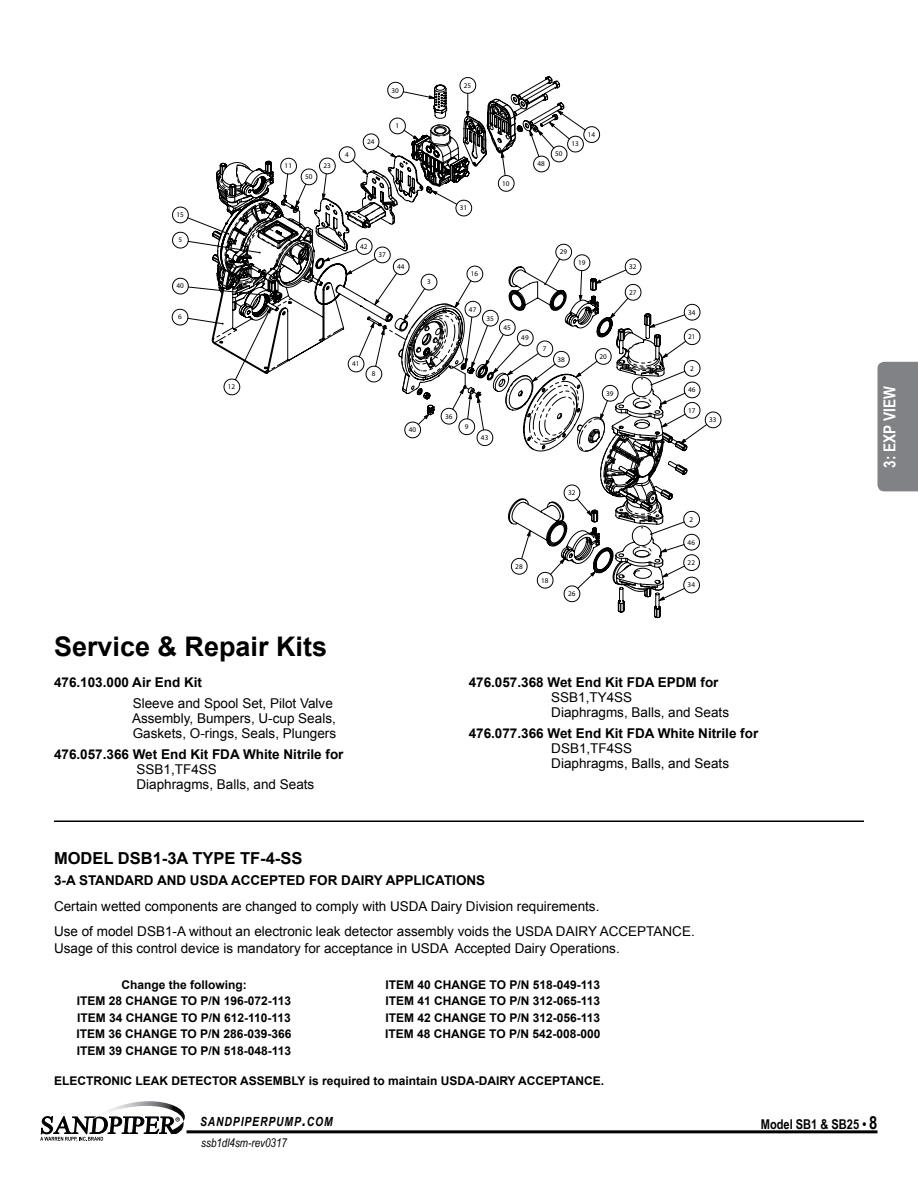
<style>
.page{position:relative;width:918px;height:1188px;background:#fff}
.page>*{position:absolute;margin:0;border:0;box-sizing:border-box;transform-origin:0 0}
.t1{font:700 27px "Arial";color:#000}
.t2{font:700 16.5px "Arial";color:#000}
.t3{font:700 16.5px "Arial Narrow";color:#fff}
.t4{font:13.5px/15px "Arial";color:#000}
.t5{font:700 13.5px "Arial";color:#000}
.t6{font:700 13.5px "Arial Narrow";color:#000}
.t7{font:italic 700 12.6px "Arial Narrow";letter-spacing:.07em;color:#000}
.t8{font:700 12px/16.5px "Arial";color:#000;text-align:center}
.t9{font:italic 12px "Arial Narrow";color:#000}
.t10{font:7.2px "Arial";color:#000}
.s1{font-size:18px}
</style>
<div class="page">
<svg style="left:212px;top:76px;width:476px;height:542px"></svg>
<svg style="left:567px;top:545px;width:6px;height:6px"></svg>
<svg style="left:591px;top:280px;width:6px;height:10px"></svg>
<svg style="left:594px;top:546px;width:70px;height:71px"></svg>
<svg style="left:264px;top:359px;width:26px;height:13px"></svg>
<svg style="left:213px;top:327px;width:24px;height:16px"></svg>
<svg style="left:319px;top:327px;width:25px;height:15px"></svg>
<svg style="left:434px;top:88px;width:13px;height:5px"></svg>
<svg style="left:506px;top:311px;width:181px;height:213px"></svg>
<svg style="left:342px;top:99px;width:174px;height:150px"></svg>
<svg style="left:212px;top:155px;width:124px;height:162px"></svg>
<svg style="left:380px;top:304px;width:107px;height:92px"></svg>
<hr style="left:54px;top:820px;width:810px;height:2px;background:#000">
<hr style="left:187px;top:1130px;width:691px;height:3px;background:#000">
<svg style="left:40px;top:1101px;width:145px;height:41px"></svg>
<div style="left:878px;top:362px;width:40px;height:129px;background:#808285"></div>
<p class="t10" style="left:176px;top:210px;width:9px">15</p>
<p class="t10" style="left:178px;top:236px;width:5px">5</p>
<p class="t10" style="left:176px;top:282px;width:9px">40</p>
<p class="t10" style="left:178px;top:313px;width:5px">6</p>
<p class="t10" style="left:228px;top:382px;width:9px">12</p>
<p class="t10" style="left:285px;top:162px;width:9px">11</p>
<p class="t10" style="left:305px;top:172px;width:9px">50</p>
<p class="t10" style="left:323px;top:161px;width:9px">23</p>
<p class="t10" style="left:345px;top:150px;width:5px">4</p>
<p class="t10" style="left:367px;top:137px;width:9px">24</p>
<p class="t10" style="left:392px;top:86px;width:9px">30</p>
<p class="t10" style="left:396px;top:121px;width:5px">1</p>
<p class="t10" style="left:360px;top:242px;width:9px">42</p>
<p class="t10" style="left:378px;top:250px;width:9px">37</p>
<p class="t10" style="left:397px;top:262px;width:9px">44</p>
<p class="t10" style="left:427px;top:278px;width:5px">3</p>
<p class="t10" style="left:352px;top:360px;width:9px">41</p>
<p class="t10" style="left:372px;top:370px;width:5px">8</p>
<p class="t10" style="left:409px;top:425px;width:9px">40</p>
<p class="t10" style="left:464px;top:81px;width:9px">25</p>
<p class="t10" style="left:460px;top:204px;width:9px">31</p>
<p class="t10" style="left:502px;top:179px;width:9px">10</p>
<p class="t10" style="left:538px;top:159px;width:9px">48</p>
<p class="t10" style="left:555px;top:149px;width:9px">50</p>
<p class="t10" style="left:572px;top:140px;width:9px">13</p>
<p class="t10" style="left:588px;top:130px;width:9px">14</p>
<p class="t10" style="left:471px;top:269px;width:9px">16</p>
<p class="t10" style="left:469px;top:305px;width:9px">47</p>
<p class="t10" style="left:486px;top:314px;width:9px">35</p>
<p class="t10" style="left:503px;top:323px;width:9px">45</p>
<p class="t10" style="left:521px;top:333px;width:9px">49</p>
<p class="t10" style="left:445px;top:412px;width:9px">36</p>
<p class="t10" style="left:465px;top:422px;width:5px">9</p>
<p class="t10" style="left:481px;top:433px;width:9px">43</p>
<p class="t10" style="left:560px;top:248px;width:9px">29</p>
<p class="t10" style="left:578px;top:258px;width:9px">19</p>
<p class="t10" style="left:543px;top:344px;width:5px">7</p>
<p class="t10" style="left:557px;top:355px;width:9px">38</p>
<p class="t10" style="left:599px;top:352px;width:9px">20</p>
<p class="t10" style="left:606px;top:389px;width:9px">39</p>
<p class="t10" style="left:629px;top:262px;width:9px">32</p>
<p class="t10" style="left:629px;top:288px;width:9px">27</p>
<p class="t10" style="left:688px;top:308px;width:9px">34</p>
<p class="t10" style="left:688px;top:332px;width:9px">21</p>
<p class="t10" style="left:690px;top:364px;width:5px">2</p>
<p class="t10" style="left:688px;top:385px;width:9px">46</p>
<p class="t10" style="left:688px;top:406px;width:9px">17</p>
<p class="t10" style="left:709px;top:415px;width:9px">33</p>
<h1 class="t1" style="left:54px;top:629px;width:275px">Service &amp; Repair Kits</h1>
<p class="t5" style="left:54px;top:674px;width:150px">476.103.000 Air End Kit</p>
<p class="t4" style="left:132px;top:696px;width:206px">Sleeve and Spool Set, Pilot Valve<br>Assembly, Bumpers, U-cup Seals,<br>Gaskets, O-rings, Seals, Plungers</p>
<p class="t5" style="left:54px;top:746px;width:291px">476.057.366 Wet End Kit FDA White Nitrile for</p>
<p class="t4" style="left:137px;top:762px;width:179px">SSB1,TF4SS<br>Diaphragms, Balls, and Seats</p>
<p class="t10" style="left:568px;top:488px;width:9px">32</p>
<p class="t10" style="left:515px;top:562px;width:9px">28</p>
<p class="t10" style="left:541px;top:576px;width:9px">18</p>
<p class="t10" style="left:568px;top:589px;width:9px">26</p>
<p class="t10" style="left:690px;top:515px;width:5px">2</p>
<p class="t10" style="left:688px;top:538px;width:9px">46</p>
<p class="t10" style="left:688px;top:558px;width:9px">22</p>
<p class="t10" style="left:688px;top:580px;width:9px">34</p>
<p class="t5" style="left:469px;top:674px;width:251px">476.057.368 Wet End Kit FDA EPDM for</p>
<p class="t4" style="left:551px;top:690px;width:179px">SSB1,TY4SS<br>Diaphragms, Balls, and Seats</p>
<p class="t5" style="left:469px;top:725px;width:291px">476.077.366 Wet End Kit FDA White Nitrile for</p>
<p class="t4" style="left:551px;top:741px;width:179px">DSB1,TF4SS<br>Diaphragms, Balls, and Seats</p>
<p class="t2" style="left:54px;top:847px;width:250px">MODEL DSB1-3A TYPE TF-4-SS</p>
<p class="t5" style="left:54px;top:872px;width:433px">3-A STANDARD AND USDA ACCEPTED FOR DAIRY APPLICATIONS</p>
<p class="t4" style="left:54px;top:894px;width:642px;line-height:25.5px">Certain wetted components are changed to comply with USDA Dairy Division requirements.<br>Use of model DSB1-A without an electronic leak detector assembly voids the USDA DAIRY ACCEPTANCE.</p>
<p class="t4" style="left:54px;top:941px;width:567px">Usage of this control device is mandatory for acceptance in USDA Accepted Dairy Operations.</p>
<p class="t8" style="left:76px;top:977px;width:217px">Change the following:<br>ITEM 28 CHANGE TO P/N 196-072-113<br>ITEM 34 CHANGE TO P/N 612-110-113<br>ITEM 36 CHANGE TO P/N 286-039-366<br>ITEM 39 CHANGE TO P/N 518-048-113</p>
<p class="t8" style="left:385px;top:977px;width:217px;text-align:justify">ITEM 40 CHANGE TO P/N 518-049-113<br>ITEM 41 CHANGE TO P/N 312-065-113<br>ITEM 42 CHANGE TO P/N 312-056-113<br>ITEM 48 CHANGE TO P/N 542-008-000</p>
<p class="t8" style="left:54px;top:1073px;width:552px">ELECTRONIC LEAK DETECTOR ASSEMBLY is required to maintain USDA-DAIRY ACCEPTANCE.</p>
<p class="t3" style="left:877px;top:468px;width:82px;rotate:-90deg">3: EXP VIEW</p>
<p class="t7" style="left:200px;top:1112px;width:134px">SANDPIPERPUMP<span class="s1">.</span>COM</p>
<p class="t6" style="left:761px;top:1114px;width:118px">Model SB1 &amp; SB25 • <span class="s1">8</span></p>
<p class="t9" style="left:201px;top:1135px;width:87px">ssb1dl4sm-rev0317</p>
</div>
